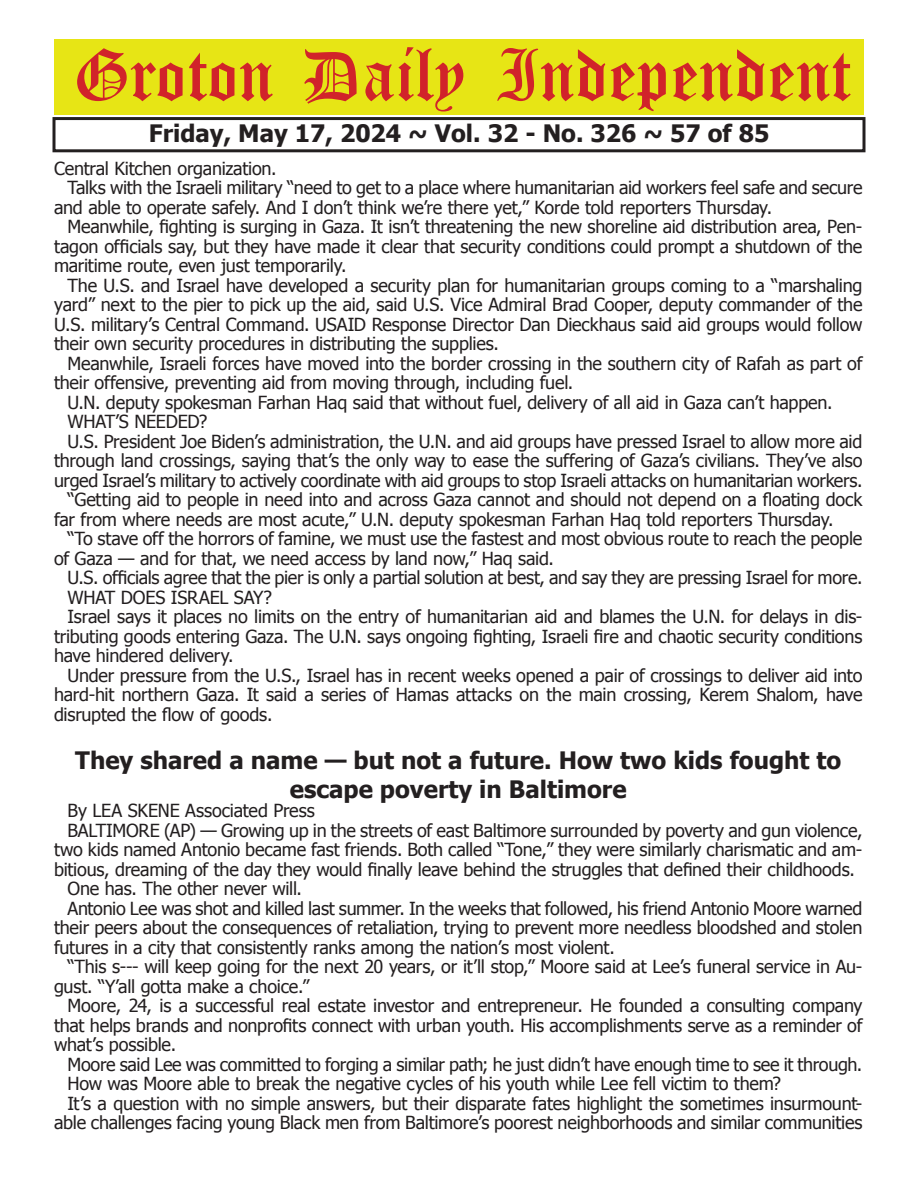
<style>
.page{position:relative;width:918px;height:1188px;background:#fff}
.page>*{position:absolute;margin:0;border:0;box-sizing:border-box;transform-origin:0 0}
.t1{font:54px "Old English Five";color:#d1232a}
.t2{font:700 24px/28.8px "Tahoma";color:#231f20;text-align:center}
.t3{font:18px "Tahoma";letter-spacing:-.015em;color:#231f20}
</style>
<div class="page">
<div style="left:52px;top:117px;width:814px;height:35px;border:3px solid #231f20"></div>
<div style="left:54px;top:40px;width:810px;height:75px;background:#e7e515"></div>
<h1 class="t1" style="left:73px;top:50px;width:779px">Groton Daily Independent</h1>
<h2 class="t2" style="left:149px;top:117px;width:622px">Friday, May 17, 2024 ~ Vol. 32 - No. 326 ~ 57 of 85</h2>
<p class="t3" style="left:54px;top:156px;width:224px">Central Kitchen organization.</p>
<p class="t3" style="left:68px;top:176px;width:797px">Talks with the Israeli military “need to get to a place where humanitarian aid workers feel safe and secure</p>
<p class="t3" style="left:54px;top:195px;width:720px">and able to operate safely. And I don’t think we’re there yet,” Korde told reporters Thursday.</p>
<p class="t3" style="left:68px;top:215px;width:796px">Meanwhile, fighting is surging in Gaza. It isn’t threatening the new shoreline aid distribution area, Pen-</p>
<p class="t3" style="left:54px;top:234px;width:810px">tagon officials say, but they have made it clear that security conditions could prompt a shutdown of the</p>
<p class="t3" style="left:54px;top:254px;width:294px">maritime route, even just temporarily.</p>
<p class="t3" style="left:68px;top:273px;width:797px">The U.S. and Israel have developed a security plan for humanitarian groups coming to a “marshaling</p>
<p class="t3" style="left:54px;top:293px;width:810px">yard” next to the pier to pick up the aid, said U.S. Vice Admiral Brad Cooper, deputy commander of the</p>
<p class="t3" style="left:54px;top:312px;width:810px">U.S. military’s Central Command. USAID Response Director Dan Dieckhaus said aid groups would follow</p>
<p class="t3" style="left:54px;top:332px;width:447px">their own security procedures in distributing the supplies.</p>
<p class="t3" style="left:68px;top:351px;width:796px">Meanwhile, Israeli forces have moved into the border crossing in the southern city of Rafah as part of</p>
<p class="t3" style="left:54px;top:371px;width:521px">their offensive, preventing aid from moving through, including fuel.</p>
<p class="t3" style="left:68px;top:390px;width:767px">U.N. deputy spokesman Farhan Haq said that without fuel, delivery of all aid in Gaza can’t happen.</p>
<p class="t3" style="left:68px;top:409px;width:141px">WHAT’S NEEDED?</p>
<p class="t3" style="left:68px;top:429px;width:796px">U.S. President Joe Biden’s administration, the U.N. and aid groups have pressed Israel to allow more aid</p>
<p class="t3" style="left:54px;top:448px;width:810px">through land crossings, saying that’s the only way to ease the suffering of Gaza’s civilians. They’ve also</p>
<p class="t3" style="left:54px;top:468px;width:810px">urged Israel’s military to actively coordinate with aid groups to stop Israeli attacks on humanitarian workers.</p>
<p class="t3" style="left:68px;top:487px;width:797px">“Getting aid to people in need into and across Gaza cannot and should not depend on a floating dock</p>
<p class="t3" style="left:54px;top:507px;width:781px">far from where needs are most acute,” U.N. deputy spokesman Farhan Haq told reporters Thursday.</p>
<p class="t3" style="left:68px;top:526px;width:796px">“To stave off the horrors of famine, we must use the fastest and most obvious route to reach the people</p>
<p class="t3" style="left:54px;top:546px;width:502px">of Gaza — and for that, we need access by land now,” Haq said.</p>
<p class="t3" style="left:68px;top:565px;width:797px">U.S. officials agree that the pier is only a partial solution at best, and say they are pressing Israel for more.</p>
<p class="t3" style="left:68px;top:585px;width:206px">WHAT DOES ISRAEL SAY?</p>
<p class="t3" style="left:68px;top:604px;width:796px">Israel says it places no limits on the entry of humanitarian aid and blames the U.N. for delays in dis-</p>
<p class="t3" style="left:54px;top:624px;width:810px">tributing goods entering Gaza. The U.N. says ongoing fighting, Israeli fire and chaotic security conditions</p>
<p class="t3" style="left:54px;top:643px;width:181px">have hindered delivery.</p>
<p class="t3" style="left:68px;top:663px;width:797px">Under pressure from the U.S., Israel has in recent weeks opened a pair of crossings to deliver aid into</p>
<p class="t3" style="left:54px;top:682px;width:810px">hard-hit northern Gaza. It said a series of Hamas attacks on the main crossing, Kerem Shalom, have</p>
<p class="t3" style="left:54px;top:702px;width:220px">disrupted the flow of goods.</p>
<h2 class="t2" style="left:75px;top:744px;width:767px">They shared a name — but not a future. How two kids fought to escape poverty in Baltimore</h2>
<p class="t3" style="left:68px;top:799px;width:249px">By LEA SKENE Associated Press</p>
<p class="t3" style="left:68px;top:818px;width:797px">BALTIMORE (AP) — Growing up in the streets of east Baltimore surrounded by poverty and gun violence,</p>
<p class="t3" style="left:54px;top:838px;width:810px">two kids named Antonio became fast friends. Both called “Tone,” they were similarly charismatic and am-</p>
<p class="t3" style="left:54px;top:857px;width:802px">bitious, dreaming of the day they would finally leave behind the struggles that defined their childhoods.</p>
<p class="t3" style="left:68px;top:877px;width:236px">One has. The other never will.</p>
<p class="t3" style="left:68px;top:896px;width:796px">Antonio Lee was shot and killed last summer. In the weeks that followed, his friend Antonio Moore warned</p>
<p class="t3" style="left:54px;top:916px;width:810px">their peers about the consequences of retaliation, trying to prevent more needless bloodshed and stolen</p>
<p class="t3" style="left:54px;top:935px;width:562px">futures in a city that consistently ranks among the nation’s most violent.</p>
<p class="t3" style="left:68px;top:955px;width:796px">“This s--- will keep going for the next 20 years, or it’ll stop,” Moore said at Lee’s funeral service in Au-</p>
<p class="t3" style="left:54px;top:974px;width:257px">gust. “Y’all gotta make a choice.”</p>
<p class="t3" style="left:68px;top:994px;width:797px">Moore, 24, is a successful real estate investor and entrepreneur. He founded a consulting company</p>
<p class="t3" style="left:54px;top:1013px;width:810px">that helps brands and nonprofits connect with urban youth. His accomplishments serve as a reminder of</p>
<p class="t3" style="left:54px;top:1033px;width:124px">what’s possible.</p>
<p class="t3" style="left:68px;top:1052px;width:796px">Moore said Lee was committed to forging a similar path; he just didn’t have enough time to see it through.</p>
<p class="t3" style="left:68px;top:1072px;width:715px">How was Moore able to break the negative cycles of his youth while Lee fell victim to them?</p>
<p class="t3" style="left:68px;top:1091px;width:796px">It’s a question with no simple answers, but their disparate fates highlight the sometimes insurmount-</p>
<p class="t3" style="left:54px;top:1111px;width:810px">able challenges facing young Black men from Baltimore’s poorest neighborhoods and similar communities</p>
</div>
